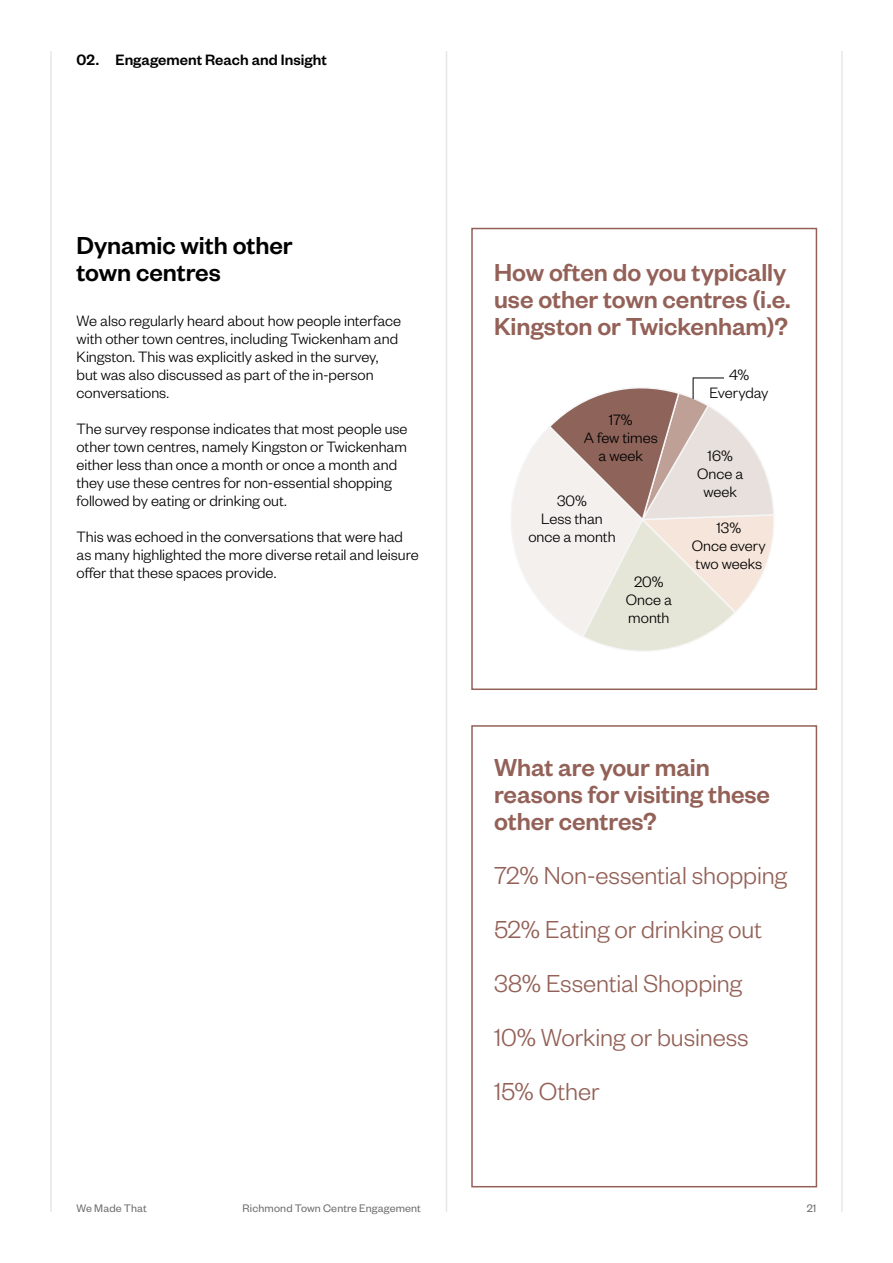
<style>
.page{position:relative;width:893px;height:1263px;background:#fff}
.page>*{position:absolute;margin:0;border:0;box-sizing:border-box;transform-origin:0 0}
.t1{font:500 27px/27px "Founders Grotesk";letter-spacing:-.005em;color:#936157}
.t2{font:300 27px/54px "Founders Grotesk";letter-spacing:-.005em;color:#936157}
.t3{font:500 27px/27px "Founders Grotesk";color:#000}
.t4{font:300 16.5px/18px "Founders Grotesk";color:#000;text-align:center}
.t5{font:500 16.5px "Founders Grotesk";letter-spacing:.005em;color:#000}
.t6{font:12px "Founders Grotesk";letter-spacing:.01em;color:#706f6f}
</style>
<div class="page">
<hr style="left:446px;top:51px;width:1px;height:1161px;background:#000">
<hr style="left:50px;top:51px;width:2px;height:1161px;background:#000">
<hr style="left:841px;top:51px;width:2px;height:1161px;background:#000">
<div style="left:471px;top:228px;width:346px;height:462px;border:2px solid #936157"></div>
<svg style="left:511px;top:378px;width:263px;height:273px"></svg>
<div style="left:471px;top:725px;width:346px;height:462px;border:2px solid #936157"></div>
<p class="t5" style="left:77px;top:49px;width:252px">02. Engagement Reach and Insight</p>
<h1 class="t3" style="left:77px;top:231px;width:218px">Dynamic with other town centres</h1>
<p class="t4" style="left:77px;top:311px;width:326px;text-align:left">We also regularly heard about how people interface with other town centres, including Twickenham and Kingston. This was explicitly asked in the survey, but was also discussed as part of the in-person conversations.</p>
<p class="t4" style="left:77px;top:419px;width:333px;text-align:left">The survey response indicates that most people use other town centres, namely Kingston or Twickenham either less than once a month or once a month and they use these centres for non-essential shopping followed by eating or drinking out.</p>
<p class="t4" style="left:77px;top:527px;width:344px;text-align:left">This was echoed in the conversations that were had as many highlighted the more diverse retail and leisure offer that these spaces provide.</p>
<h1 class="t1" style="left:494px;top:258px;width:298px">How often do you typically use other town centres (i.e.<br>Kingston or Twickenham)?</h1>
<p class="t4" style="left:584px;top:410px;width:75px">17%<br>A few times a week</p>
<p class="t4" style="left:528px;top:491px;width:89px">30%<br>Less than once a month</p>
<p class="t4" style="left:626px;top:572px;width:48px">20%<br>Once a month</p>
<p class="t4" style="left:710px;top:365px;width:60px">4%<br>Everyday</p>
<p class="t4" style="left:697px;top:446px;width:48px">16%<br>Once a week</p>
<p class="t4" style="left:692px;top:518px;width:75px">13%<br>Once every two weeks</p>
<h1 class="t1" style="left:494px;top:753px;width:278px">What are your main reasons for visiting these other centres?</h1>
<h1 class="t2" style="left:494px;top:847px;width:295px">72% Non-essential shopping<br>52% Eating or drinking out<br>38% Essential Shopping<br>10% Working or business<br>15% Other</h1>
<p class="t6" style="left:77px;top:1201px;width:72px">We Made That</p>
<p class="t6" style="left:243px;top:1201px;width:180px">Richmond Town Centre Engagement</p>
<p class="t6" style="left:807px;top:1201px;width:11px">21</p>
</div>
